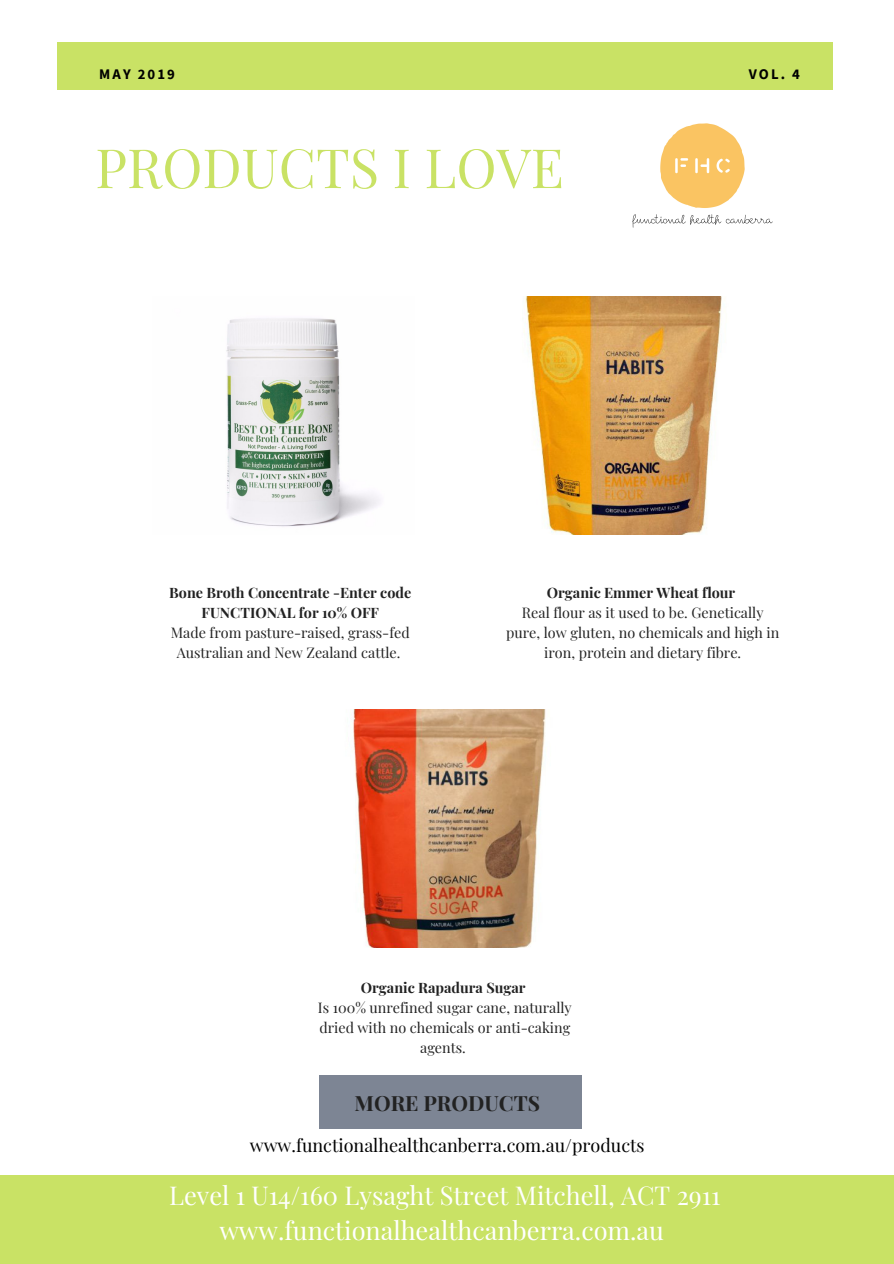
<style>
.page{position:relative;width:894px;height:1264px;background:#fff}
.page>*{position:absolute;margin:0;border:0;box-sizing:border-box;transform-origin:0 0}
.t1{font:54.3px "Playfair Display";color:#c9e265}
.t2{font:25.35px/35px "Playfair Display";color:#fff;text-align:center}
.t3{font:700 21px "Playfair Display";color:#222}
.t4{font:18px "Playfair Display";color:#000}
.t5{font:700 14.7px "Source Sans Pro";letter-spacing:.14em;color:#000}
.t6{font:14.4px/20px "Playfair Display";color:#222;text-align:center}
.t7{font:700 14.4px/20px "Playfair Display";color:#222;text-align:center}
</style>
<div class="page">
<div style="left:57px;top:43px;width:775px;height:46px;background:#c9e265"></div>
<img style="left:226px;top:318px;width:155px;height:209px">
<img style="left:632px;top:123px;width:141px;height:105px">
<img style="left:524px;top:296px;width:198px;height:238px">
<img style="left:350px;top:710px;width:196px;height:237px">
<div style="left:0;top:1174px;width:893px;height:89px;background:#c9e265"></div>
<div style="left:319px;top:1075px;width:262px;height:54px;background:#7d8594"></div>
<p class="t5" style="left:99px;top:65px;width:77px">MAY 2019</p>
<p class="t5" style="left:748px;top:65px;width:53px">VOL. 4</p>
<h1 class="t1" style="left:95px;top:129px;width:470px">PRODUCTS I LOVE</h1>
<p class="t7" style="left:169px;top:582px;width:243px">Bone Broth Concentrate -Enter code<br>FUNCTIONAL for 10% OFF</p>
<p class="t6" style="left:171px;top:622px;width:240px">Made from pasture-raised, grass-fed<br>Australian and New Zealand cattle.</p>
<p class="t7" style="left:546px;top:582px;width:190px">Organic Emmer Wheat flour</p>
<p class="t6" style="left:506px;top:602px;width:274px">Real flour as it used to be. Genetically pure, low gluten, no chemicals and high in iron, protein and dietary fibre.</p>
<p class="t7" style="left:361px;top:977px;width:166px">Organic Rapadura Sugar</p>
<p class="t6" style="left:318px;top:997px;width:255px">Is 100% unrefined sugar cane, naturally dried with no chemicals or anti-caking agents.</p>
<h3 class="t3" style="left:354px;top:1087px;width:187px">MORE PRODUCTS</h3>
<p class="t4" style="left:250px;top:1132px;width:396px">www.functionalhealthcanberra.com.au/products</p>
<h2 class="t2" style="left:169px;top:1177px;width:553px">Level 1 U14/160 Lysaght Street Mitchell, ACT 2911 www.functionalhealthcanberra.com.au</h2>
</div>
